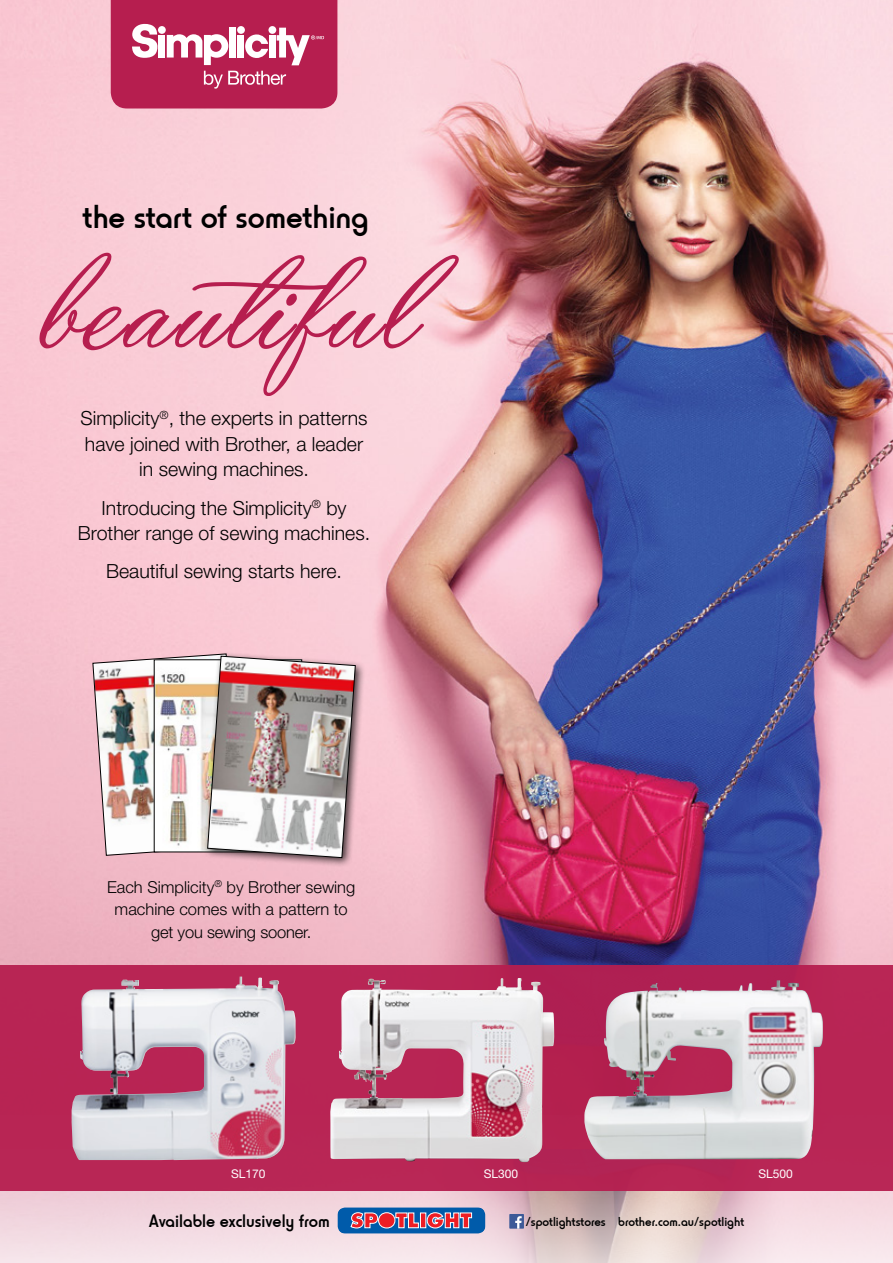
<style>
.page{position:relative;width:893px;height:1263px;background:#fff}
.page>*{position:absolute;margin:0;border:0;box-sizing:border-box;transform-origin:0 0}
.t1{font:168.9px "Yaquote Script Personal Use";letter-spacing:.02em;color:#b61e4f}
.t2{font:500 34.5px "Horatio D";letter-spacing:-.005em;color:#000}
.t3{font:300 19.5px/25.5px "Helvetica Neue LT Std";color:#000;text-align:center}
.t4{font:500 18.75px "Horatio D";color:#000}
.t5{font:300 16.5px/22.5px "Helvetica Neue LT Std";color:#000;text-align:center}
.t6{font:500 13.5px "Horatio D";color:#000}
.t7{font:12px "Helvetica Neue LT Std";color:#fff}
</style>
<div class="page">
<img style="left:0;top:0;width:893px;height:965px">
<svg style="left:0;top:1190px;width:893px;height:73px;background:#ecd2d8"></svg>
<svg style="left:0;top:965px;width:893px;height:225px;background:#c26080"></svg>
<svg style="left:111px;top:0;width:226px;height:108px;background:#c1416a"></svg>
<svg style="left:337px;top:1207px;width:148px;height:27px;background:#676998"></svg>
<div style="left:509px;top:1214px;width:15px;height:14px;background:#3d5a98"></div>
<svg style="left:515px;top:1216px;width:7px;height:12px"></svg>
<img style="left:72px;top:976px;width:224px;height:184px">
<img style="left:339px;top:978px;width:180px;height:92px">
<img style="left:650px;top:980px;width:127px;height:12px">
<div style="left:203px;top:651px;width:163px;height:217px;background:#000;opacity:.75"></div>
<img style="left:92px;top:653px;width:264px;height:205px">
<h2 class="t2" style="left:83px;top:197px;width:287px">the start of something</h2>
<h1 class="t1" style="left:43px;top:211px;width:378px">beautiful</h1>
<p class="t3" style="left:81px;top:405px;width:289px">Simplicity<sup>®</sup>, the experts in patterns have joined with Brother, a leader in sewing machines.</p>
<p class="t3" style="left:78px;top:495px;width:294px">Introducing the Simplicity<sup>®</sup> by<br>Brother range of sewing machines.</p>
<p class="t3" style="left:106px;top:558px;width:237px">Beautiful sewing starts here.</p>
<p class="t5" style="left:107px;top:875px;width:250px">Each Simplicity<sup>®</sup> by Brother sewing machine comes with a pattern to get you sewing sooner.</p>
<p class="t7" style="left:231px;top:1166px;width:36px">SL170</p>
<p class="t7" style="left:484px;top:1166px;width:36px">SL300</p>
<p class="t7" style="left:758px;top:1166px;width:36px">SL500</p>
<p class="t4" style="left:149px;top:1210px;width:183px">Available exclusively from</p>
<p class="t6" style="left:526px;top:1213px;width:220px">/spotlightstores brother.com.au/spotlight</p>
</div>
